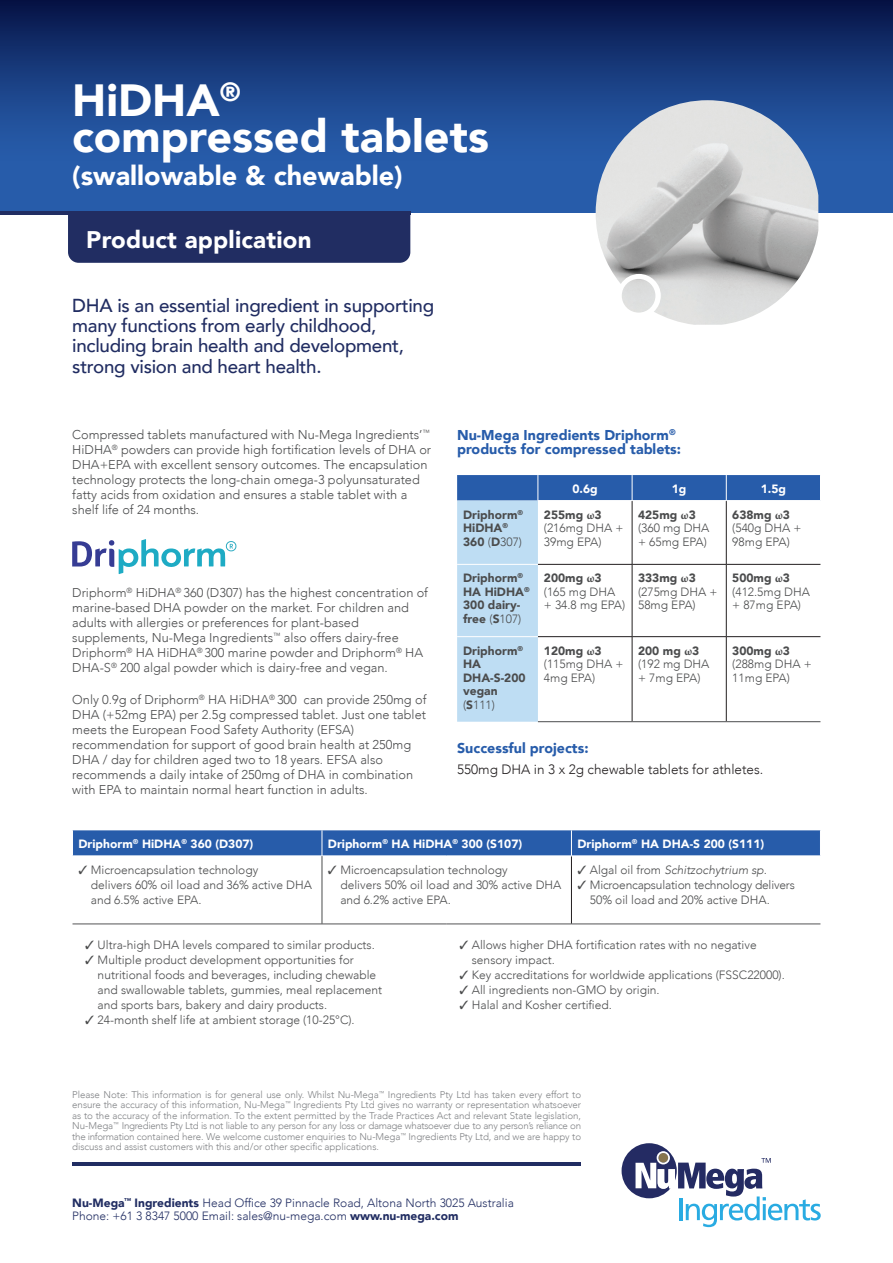
<style>
.page{position:relative;width:893px;height:1263px;background:#fff}
.page>*{position:absolute;margin:0;border:0;box-sizing:border-box;transform-origin:0 0}
.t1{font:900 45px/36px "Avenir";color:#fff}
.t2{font:900 27px "Avenir";color:#fff}
.t3{font:900 24px "Avenir";letter-spacing:.01em;color:#fff}
.t4{font:500 18.75px/20.2px "Avenir";letter-spacing:-.015em;color:#212d62}
.t5{font:900 14.25px/14.2px "Avenir";color:#275caa}
.t6{font:300 13.5px "Avenir";color:#231f20}
.t7{font:300 12.75px/15px "Avenir";color:#4b4c4d}
.t8{font:300 12px/13.5px "Avenir";color:#4b4c4d}
.t9{font:300 12px/13.5px "Avenir";color:#212d62}
.t10{font:900 12px/13.5px "Avenir";color:#4b4c4d}
.t11{font:900 12px "Avenir";color:#fff}
.t12{font:italic 300 12px "Avenir";color:#4b4c4d}
.t13{font:300 9.75px/10.5px "Avenir";letter-spacing:-.005em;color:#808285;text-align:justify}
.s1{font-weight:300}
.s2{font-weight:900}
.s3{font-family:"Minion Pro";font-weight:700}
.s4{font-style:normal}
</style>
<div class="page">
<svg style="left:0;top:0;width:893px;height:213px;background:#1a4184"></svg>
<svg style="left:622px;top:1143px;width:199px;height:84px"></svg>
<hr style="left:72px;top:1162px;width:509px;height:4px;background:#212d62">
<svg style="left:72px;top:539px;width:164px;height:35px"></svg>
<hr style="left:571px;top:856px;width:1px;height:68px;background:#231f20">
<svg style="left:72px;top:830px;width:749px;height:26px;background:#3063ad"></svg>
<hr style="left:571px;top:856px;width:250px;height:1px;background:#fff">
<hr style="left:322px;top:856px;width:1px;height:68px;background:#4b4c4d">
<hr style="left:73px;top:924px;width:249px;height:1px;background:#535355">
<hr style="left:322px;top:924px;width:125px;height:1px;background:#535355">
<hr style="left:447px;top:924px;width:124px;height:1px;background:#535355">
<hr style="left:571px;top:924px;width:249px;height:1px;background:#535355">
<hr style="left:0;top:212px;width:410px;height:3px;background:#212d62">
<div style="left:68px;top:215px;width:342px;height:48px;background:#212d62"></div>
<svg style="left:457px;top:475px;width:364px;height:247px"></svg>
<hr style="left:538px;top:500px;width:94px;height:1px;background:#fff">
<hr style="left:632px;top:500px;width:94px;height:1px;background:#fff">
<hr style="left:726px;top:500px;width:95px;height:1px;background:#fff">
<hr style="left:457px;top:564px;width:81px;height:1px;background:#fff">
<hr style="left:457px;top:636px;width:81px;height:1px;background:#fff">
<hr style="left:538px;top:721px;width:94px;height:1px;background:#4b4c4d">
<hr style="left:632px;top:721px;width:94px;height:1px;background:#4b4c4d">
<hr style="left:726px;top:721px;width:94px;height:1px;background:#4b4c4d">
<img style="left:596px;top:100px;width:222px;height:225px">
<h1 class="t1" style="left:72px;top:82px;width:418px">HiDHA<sup>® </sup>compressed tablets</h1>
<h2 class="t2" style="left:72px;top:152px;width:332px">(swallowable &amp; chewable)</h2>
<h3 class="t3" style="left:86px;top:219px;width:227px">Product application</h3>
<h3 class="t4" style="left:72px;top:294px;width:363px">DHA is an essential ingredient in supporting many functions from early childhood, including brain health and development, strong vision and heart health.</h3>
<p class="t7" style="left:72px;top:427px;width:360px">Compressed tablets manufactured with Nu-Mega Ingredients’<sup>™ </sup>HiDHA<sup>®</sup> powders can provide high fortification levels of DHA or DHA+EPA with excellent sensory outcomes. The encapsulation technology protects the long-chain omega-3 polyunsaturated fatty acids from oxidation and ensures a stable tablet with a shelf life of 24 months.</p>
<p class="t7" style="left:72px;top:585px;width:357px">Driphorm<sup>®</sup> HiDHA<sup>®</sup> 360 (D307) has the highest concentration of marine-based DHA powder on the market. For children and adults with allergies or preferences for plant-based supplements, Nu-Mega Ingredients<sup>™</sup> also offers dairy-free Driphorm<sup>®</sup> HA HiDHA<sup>®</sup> 300 marine powder and Driphorm<sup>®</sup> HA DHA-S<sup>®</sup> 200 algal powder which is dairy-free and vegan.</p>
<p class="t7" style="left:72px;top:692px;width:356px">Only 0.9g of Driphorm<sup>®</sup> HA HiDHA<sup>®</sup> 300 can provide 250mg of DHA (+52mg EPA) per 2.5g compressed tablet. Just one tablet meets the European Food Safety Authority (EFSA) recommendation for support of good brain health at 250mg DHA / day for children aged two to 18 years. EFSA also recommends a daily intake of 250mg of DHA in combination with EPA to maintain normal heart function in adults.</p>
<p class="t5" style="left:457px;top:427px;width:225px">Nu-Mega Ingredients Driphorm<sup>® </sup>products for compressed tablets:</p>
<p class="t11" style="left:572px;top:479px;width:27px">0.6g</p>
<p class="t11" style="left:672px;top:479px;width:16px">1g</p>
<p class="t11" style="left:761px;top:479px;width:27px">1.5g</p>
<p class="t10" style="left:463px;top:507px;width:62px">Driphorm<sup>®<br></sup>HiDHA<sup>®<br></sup>360 <span class="s1">(</span>D<span class="s1">307)</span></p>
<p class="t8" style="left:544px;top:508px;width:81px"><span class="s2">255mg</span> <span class="s3">ω</span><span class="s2">3 </span>(216mg DHA +<br>39mg EPA)</p>
<p class="t8" style="left:638px;top:508px;width:73px"><span class="s2">425mg</span> <span class="s3">ω</span><span class="s2">3 </span>(360 mg DHA + 65mg EPA)</p>
<p class="t8" style="left:732px;top:508px;width:71px"><span class="s2">638mg</span> <span class="s3">ω</span><span class="s2">3 </span>(540g DHA +<br>98mg EPA)</p>
<p class="t10" style="left:463px;top:571px;width:68px">Driphorm<sup>®<br></sup>HA HiDHA<sup>®<br></sup>300 dairy&shy;free <span class="s1">(</span>S<span class="s1">107)</span></p>
<p class="t8" style="left:544px;top:571px;width:83px"><span class="s2">200mg</span> <span class="s3">ω</span><span class="s2">3 </span>(165 mg DHA + 34.8 mg EPA)</p>
<p class="t8" style="left:638px;top:571px;width:81px"><span class="s2">333mg</span> <span class="s3">ω</span><span class="s2">3 </span>(275mg DHA +<br>58mg EPA)</p>
<p class="t8" style="left:732px;top:571px;width:79px"><span class="s2">500mg</span> <span class="s3">ω</span><span class="s2">3 </span>(412.5mg DHA + 87mg EPA)</p>
<p class="t10" style="left:463px;top:643px;width:64px">Driphorm<sup>®<br></sup>HA<br>DHA-S-200 vegan <span class="s1">(</span>S<span class="s1">111)</span></p>
<p class="t8" style="left:544px;top:644px;width:81px"><span class="s2">120mg</span> <span class="s3">ω</span><span class="s2">3 </span>(115mg DHA +<br>4mg EPA)</p>
<p class="t8" style="left:638px;top:644px;width:73px"><span class="s2">200 mg</span> <span class="s3">ω</span><span class="s2">3 </span>(192 mg DHA + 7mg EPA)</p>
<p class="t8" style="left:732px;top:644px;width:81px"><span class="s2">300mg</span> <span class="s3">ω</span><span class="s2">3 </span>(288mg DHA +<br>11mg EPA)</p>
<p class="t5" style="left:457px;top:741px;width:133px">Successful projects:</p>
<p class="t6" style="left:457px;top:761px;width:308px">550mg DHA in 3 x 2g chewable tablets for athletes.</p>
<p class="t11" style="left:79px;top:834px;width:176px">Driphorm<sup>®</sup> HiDHA<sup>®</sup> 360 (D307)</p>
<p class="t11" style="left:328px;top:834px;width:196px">Driphorm<sup>®</sup> HA HiDHA<sup>®</sup> 300 (S107)</p>
<p class="t11" style="left:577px;top:834px;width:188px">Driphorm<sup>®</sup> HA DHA-S 200 (S111)</p>
<p class="t8" style="left:91px;top:862px;width:223px;line-height:15px;text-indent:-12px">✓ Microencapsulation technology<br>delivers 60% oil load and 36% active DHA and 6.5% active EPA.</p>
<p class="t8" style="left:340px;top:862px;width:223px;line-height:15px;text-indent:-12px">✓ Microencapsulation technology<br>delivers 50% oil load and 30% active DHA and 6.2% active EPA.</p>
<p class="t12" style="left:577px;top:863px;width:191px">✓ <span class="s4">Algal oil from</span> Schitzochytrium sp.</p>
<p class="t8" style="left:590px;top:877px;width:206px;line-height:15px;text-indent:-12px">✓ Microencapsulation technology delivers<br>50% oil load and 20% active DHA.</p>
<p class="t8" style="left:85px;top:938px;width:291px">✓ Ultra-high DHA levels compared to similar products.</p>
<p class="t8" style="left:98px;top:952px;width:286px;line-height:15px;text-indent:-12px">✓ Multiple product development opportunities for nutritional foods and beverages, including chewable and swallowable tablets, gummies, meal replacement and sports bars, bakery and dairy products.</p>
<p class="t8" style="left:85px;top:1013px;width:271px">✓ 24-month shelf life at ambient storage (10-25°C).</p>
<p class="t8" style="left:472px;top:937px;width:286px;line-height:15px;text-indent:-12px">✓ Allows higher DHA fortification rates with no negative sensory impact.</p>
<p class="t8" style="left:459px;top:968px;width:327px">✓ Key accreditations for worldwide applications (FSSC22000).</p>
<p class="t8" style="left:459px;top:983px;width:202px">✓ All ingredients non-GMO by origin.</p>
<p class="t8" style="left:459px;top:998px;width:154px">✓ Halal and Kosher certified.</p>
<p class="t13" style="left:72px;top:1089px;width:510px">Please Note: This information is for general use only. Whilst Nu-Mega<sup>™</sup> Ingredients Pty Ltd has taken every effort to ensure the accuracy of this information, Nu-Mega<sup>™</sup> Ingredients Pty Ltd gives no warranty or representation whatsoever as to the accuracy of the information. To the extent permitted by the Trade Practices Act and relevant State legislation, Nu-Mega<sup>™</sup> Ingredients Pty Ltd is not liable to any person for any loss or damage whatsoever due to any person’s reliance on the information contained here. We welcome customer enquiries to Nu-Mega<sup>™</sup> Ingredients Pty Ltd, and we are happy to discuss and assist customers with this and/or other specific applications.</p>
<p class="t9" style="left:72px;top:1196px;width:443px"><span class="s2">Nu-Mega</span><sup>™</sup> <span class="s2">Ingredients</span> Head Office 39 Pinnacle Road, Altona North 3025 Australia<br>Phone: +61 3 8347 5000 Email: sales@nu-mega.com <span class="s2">www.nu-mega.com</span></p>
</div>
